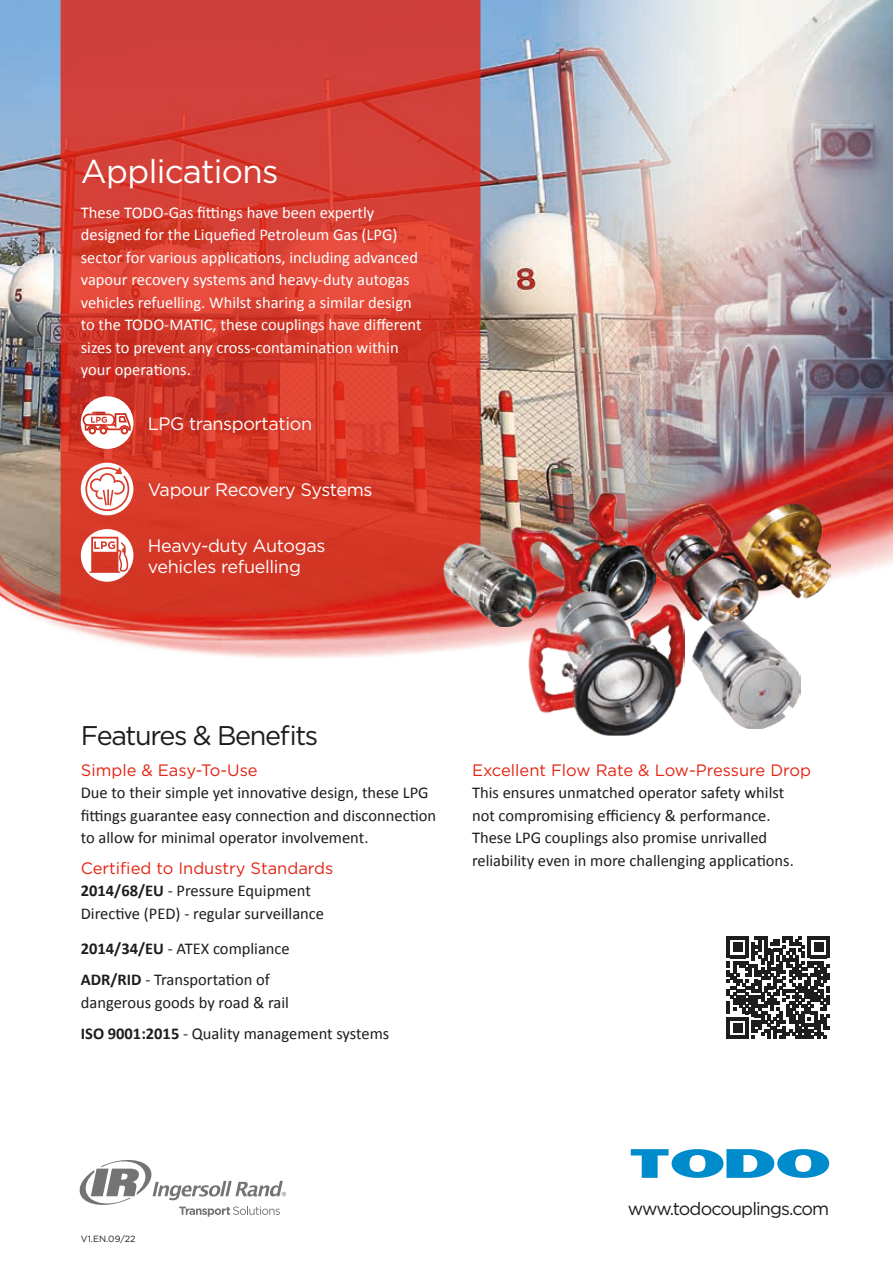
<style>
.page{position:relative;width:893px;height:1263px;background:#fff}
.page>*{position:absolute;margin:0;border:0;box-sizing:border-box;transform-origin:0 0}
.t1{font:33px "Gotham";letter-spacing:-.02em;color:#fff}
.t2{font:27px "Gotham";letter-spacing:-.05em;color:#1d1d1b}
.t3{font:18px/21.6px "Gotham";letter-spacing:-.02em;color:#fff}
.t4{font:18px "Gotham";letter-spacing:-.05em;color:#1d1d1b}
.t5{font:16.5px/22.5px "Calibri";color:#1d1d1b}
.t6{font:16.5px/22.5px "Calibri";color:#fff}
.t7{font:16.5px "Gotham";color:#e42413}
.t8{font:9px "Gotham";color:#1d1d1b}
.s1{font-weight:700}
</style>
<div class="page">
<svg style="left:631px;top:1149px;width:198px;height:29px"></svg>
<img style="left:0;top:0;width:893px;height:134px">
<div style="left:61px;top:0;width:419px;height:134px;background:#d1403b"></div>
<img style="left:0;top:134px;width:893px;height:602px">
<svg style="left:80px;top:1160px;width:206px;height:57px"></svg>
<svg style="left:81px;top:396px;width:52px;height:53px"></svg>
<svg style="left:81px;top:463px;width:52px;height:52px"></svg>
<svg style="left:81px;top:529px;width:52px;height:53px"></svg>
<svg style="left:727px;top:936px;width:102px;height:103px"></svg>
<img style="left:443px;top:492px;width:212px;height:135px">
<img style="left:641px;top:502px;width:189px;height:125px">
<img style="left:692px;top:619px;width:108px;height:110px">
<img style="left:528px;top:591px;width:157px;height:144px">
<h1 class="t1" style="left:81px;top:150px;width:199px">Applications</h1>
<p class="t6" style="left:81px;top:200px;width:342px">These TODO-Gas fittings have been expertly designed for the Liquefied Petroleum Gas (LPG) sector for various applications, including advanced vapour recovery systems and heavy-duty autogas vehicles refuelling. Whilst sharing a similar design to the TODO-MATIC, these couplings have different sizes to prevent any cross-contamination within your operations.</p>
<p class="t3" style="left:148px;top:412px;width:166px">LPG transportation</p>
<p class="t3" style="left:148px;top:479px;width:226px">Vapour Recovery Systems</p>
<p class="t3" style="left:148px;top:534px;width:179px">Heavy-duty Autogas vehicles refuelling</p>
<h2 class="t2" style="left:81px;top:718px;width:239px">Features &amp; Benefits</h2>
<p class="t7" style="left:81px;top:759px;width:178px">Simple &amp; Easy-To-Use</p>
<p class="t5" style="left:81px;top:780px;width:357px">Due to their simple yet innovative design, these LPG fittings guarantee easy connection and disconnection to allow for minimal operator involvement.</p>
<p class="t7" style="left:81px;top:857px;width:254px">Certified to Industry Standards</p>
<p class="t5" style="left:81px;top:879px;width:245px"><span class="s1">2014/68/EU</span> - Pressure Equipment<br>Directive (PED) - regular surveillance</p>
<p class="t5" style="left:81px;top:932px;width:211px;line-height:31px"><span class="s1">2014/34/EU</span> - ATEX compliance<br><span class="s1">ADR/RID</span> - Transportation of</p>
<p class="t5" style="left:81px;top:986px;width:310px;line-height:31px">dangerous goods by road &amp; rail<br><span class="s1">ISO 9001:2015</span> - Quality management systems</p>
<p class="t7" style="left:472px;top:759px;width:341px">Excellent Flow Rate &amp; Low-Pressure Drop</p>
<p class="t5" style="left:472px;top:780px;width:323px">This ensures unmatched operator safety whilst not compromising efficiency &amp; performance.<br>These LPG couplings also promise unrivalled reliability even in more challenging applications.</p>
<p class="t8" style="left:81px;top:1233px;width:56px">V1.EN.09/22</p>
<p class="t4" style="left:628px;top:1197px;width:203px">www.todocouplings.com</p>
</div>
